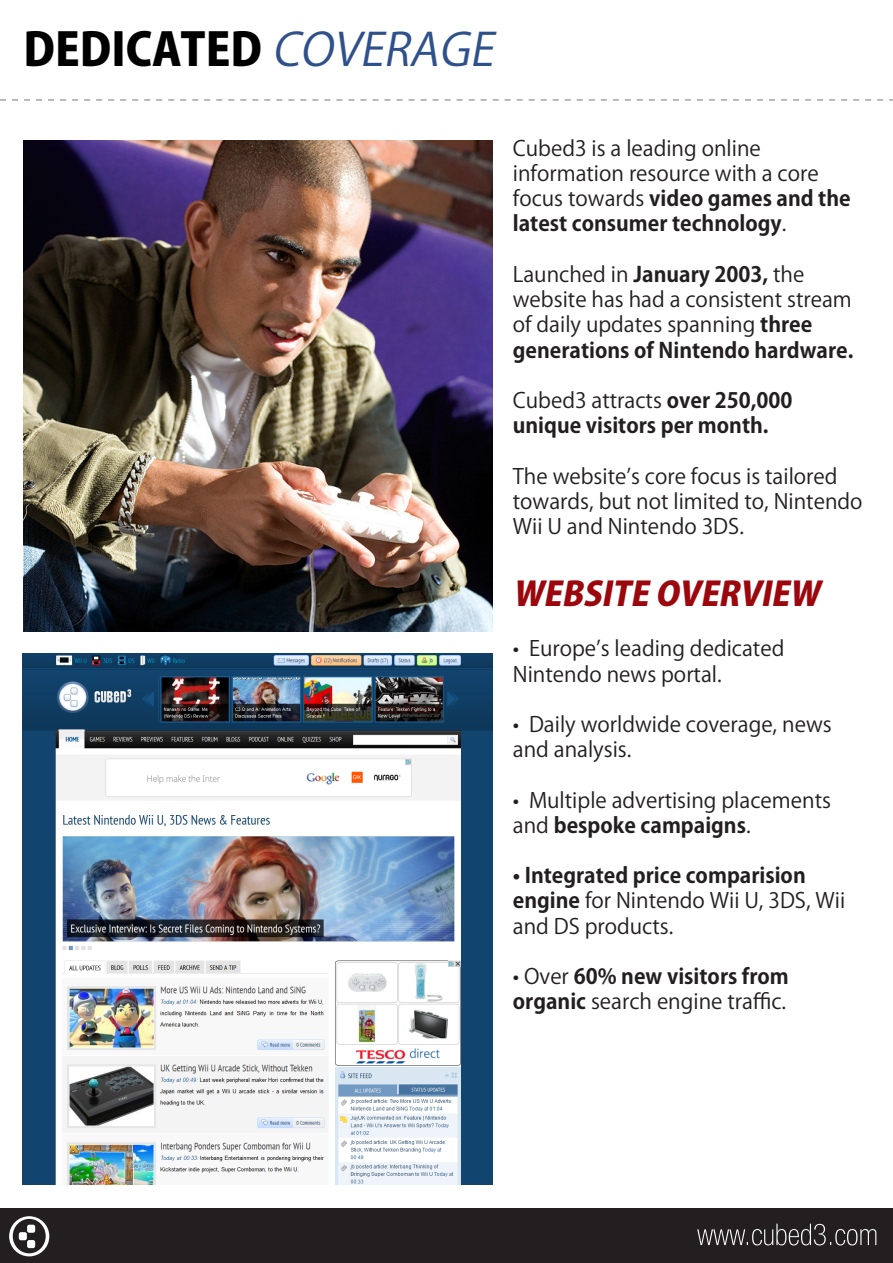
<style>
.page{position:relative;width:893px;height:1263px;background:#fff}
.page>*{position:absolute;margin:0;border:0;box-sizing:border-box;transform-origin:0 0}
.t1{font:800 45px "Koz Go Pro";color:#000}
.t2{font:italic 800 33px "Koz Go Pro";color:#9b070c}
.t3{font:21px/25.2px "Koz Go Pro";color:#231f20}
.t4{font:700 21px/25.2px "Koz Go Pro";color:#231f20}
.s1{font-weight:400;font-style:italic;color:#2f518b}
.s2{font-weight:700}
.s3{font-weight:400}
</style>
<div class="page">
<img style="left:23px;top:140px;width:470px;height:491px">
<div style="left:0;top:1209px;width:893px;height:54px;background:#231f20"></div>
<svg style="left:697px;top:1224px;width:179px;height:21px"></svg>
<svg style="left:9px;top:1216px;width:40px;height:40px"></svg>
<div style="left:27px;top:1240px;width:8px;height:8px;background:#fff;border-radius:2px"></div>
<div style="left:19px;top:1232px;width:8px;height:8px;background:#fff;border-radius:2px"></div>
<div style="left:27px;top:1225px;width:8px;height:8px;background:#fff;border-radius:2px"></div>
<svg style="left:0;top:99px;width:893px;height:2px"></svg>
<img style="left:22px;top:654px;width:471px;height:530px">
<p class="t1" style="left:23px;top:20px;width:482px">DEDICATED <span class="s1">COVERAGE</span></p>
<p class="t3" style="left:513px;top:136px;width:339px">Cubed3 is a leading online information resource with a core focus towards <span class="s2">video games and the latest consumer technology</span>.</p>
<p class="t3" style="left:513px;top:262px;width:342px">Launched in <span class="s2">January 2003,</span> the website has had a consistent stream of daily updates spanning <span class="s2">three generations of Nintendo hardware.</span></p>
<p class="t4" style="left:513px;top:389px;width:281px"><span class="s3">Cubed3 attracts</span> over 250,000 unique visitors per month.</p>
<p class="t3" style="left:513px;top:464px;width:351px">The website’s core focus is tailored towards, but not limited to, Nintendo<br>Wii U and Nintendo 3DS.</p>
<p class="t2" style="left:513px;top:572px;width:317px">WEBSITE OVERVIEW</p>
<p class="t3" style="left:513px;top:637px;width:273px">• Europe’s leading dedicated<br>Nintendo news portal.</p>
<p class="t3" style="left:513px;top:712px;width:320px">• Daily worldwide coverage, news and analysis.</p>
<p class="t3" style="left:513px;top:788px;width:320px">• Multiple advertising placements and <span class="s2">bespoke campaigns</span>.</p>
<p class="t3" style="left:513px;top:863px;width:334px"><span class="s2">• Integrated price comparision engine</span> for Nintendo Wii U, 3DS, Wii and DS products.</p>
<p class="t3" style="left:513px;top:964px;width:278px">• Over <span class="s2">60% new visitors from organic</span> search engine traffic.</p>
</div>
